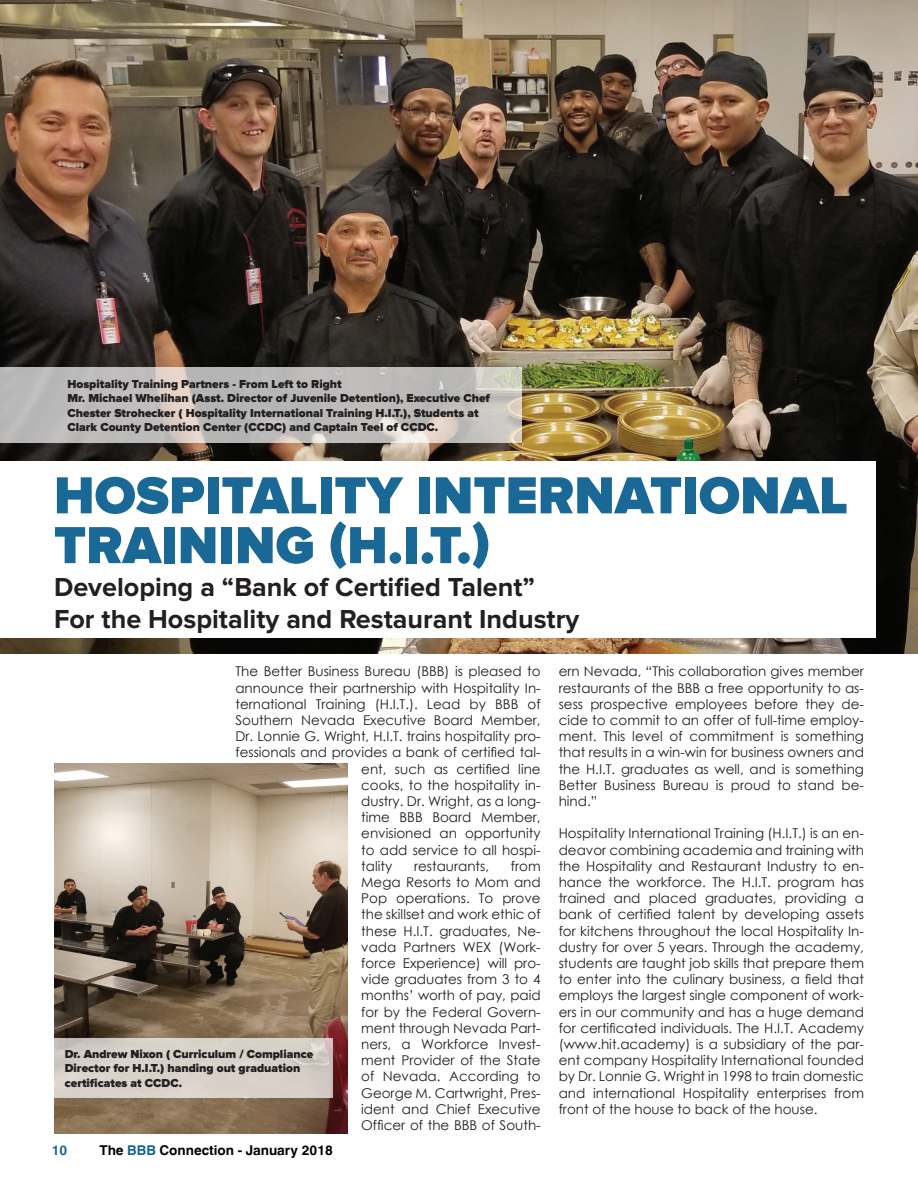
<style>
.page{position:relative;width:918px;height:1188px;background:#fff}
.page>*{position:absolute;margin:0;border:0;box-sizing:border-box;transform-origin:0 0}
.t1{font:900 54px/49.8px "Proxima Nova";color:#1a6896}
.t2{font:700 27px/32.4px "Proxima Nova";color:#231f20}
.t3{font:13.5px/16.2px "Century Gothic";color:#231f20;text-align:justify}
.t4{font:700 13.5px "Helvetica World";color:#000}
.t5{font:700 13.5px "Helvetica World";color:#146597}
.t6{font:900 12px/14.4px "Proxima Nova";color:#231f20}
.s1{color:#146597}
</style>
<div class="page">
<img style="left:0;top:0;width:918px;height:653px">
<img style="left:54px;top:764px;width:294px;height:370px">
<div style="left:0;top:462px;width:876px;height:176px;background:#fff"></div>
<svg style="left:54px;top:1038px;width:279px;height:59px;background:#d6cfc8"></svg>
<svg style="left:0;top:367px;width:522px;height:76px;background:#c0bdbb"></svg>
<p class="t6" style="left:68px;top:377px;width:424px">Hospitality Training Partners - From Left to Right<br>Mr. Michael Whelihan (Asst. Director of Juvenile Detention), Executive Chef Chester Strohecker ( Hospitality International Training H.I.T.), Students at Clark County Detention Center (CCDC) and Captain Teel of CCDC.</p>
<h1 class="t1" style="left:54px;top:473px;width:795px">HOSPITALITY INTERNATIONAL<br>TRAINING (H.I.T.)</h1>
<h2 class="t2" style="left:54px;top:572px;width:527px">Developing a “Bank of Certified Talent”<br>For the Hospitality and Restaurant Industry</h2>
<p class="t3" style="left:235px;top:663px;width:307px">The Better Business Bureau (BBB) is pleased to</p>
<p class="t3" style="left:235px;top:680px;width:307px">announce their partnership with Hospitality In-</p>
<p class="t3" style="left:235px;top:696px;width:307px">ternational Training (H.I.T.). Lead by BBB of</p>
<p class="t3" style="left:235px;top:712px;width:307px">Southern Nevada Executive Board Member,</p>
<p class="t3" style="left:235px;top:728px;width:307px">Dr. Lonnie G. Wright, H.I.T. trains hospitality pro-</p>
<p class="t3" style="left:235px;top:744px;width:307px">fessionals and provides a bank of certified tal-</p>
<p class="t3" style="left:361px;top:761px;width:181px">ent, such as certified line</p>
<p class="t3" style="left:361px;top:777px;width:181px">cooks, to the hospitality in-</p>
<p class="t3" style="left:361px;top:793px;width:181px">dustry. Dr. Wright, as a long-</p>
<p class="t3" style="left:361px;top:809px;width:181px">time BBB Board Member,</p>
<p class="t3" style="left:361px;top:825px;width:181px">envisioned an opportunity</p>
<p class="t3" style="left:361px;top:842px;width:181px">to add service to all hospi-</p>
<p class="t3" style="left:361px;top:858px;width:33px">tality</p>
<p class="t3" style="left:414px;top:858px;width:77px">restaurants,</p>
<p class="t3" style="left:361px;top:858px;width:181px;text-indent:150px">from Mega Resorts to Mom and Pop operations. To prove the skillset and work ethic of these H.I.T. graduates, Ne&shy;vada Partners WEX (Work&shy;force Experience) will pro&shy;vide graduates from 3 to 4 months’ worth of pay, paid for by the Federal Govern&shy;ment through Nevada Part&shy;ners, a Workforce Invest&shy;ment Provider of the State of Nevada. According to George M. Cartwright, Pres&shy;ident and Chief Executive Officer of the BBB of South-</p>
<p class="t6" style="left:65px;top:1047px;width:250px">Dr. Andrew Nixon ( Curriculum / Compliance<br>Director for H.I.T.) handing out graduation certificates at CCDC.</p>
<p class="t5" style="left:52px;top:1143px;width:17px">10</p>
<p class="t4" style="left:99px;top:1143px;width:235px">The <span class="s1">BBB</span> Connection - January 2018</p>
<p class="t3" style="left:559px;top:663px;width:307px">ern Nevada, “This collaboration gives member restaurants of the BBB a free opportunity to as&shy;sess prospective employees before they de&shy;cide to commit to an offer of full-time employ&shy;ment. This level of commitment is something that results in a win-win for business owners and the H.I.T. graduates as well, and is something Better Business Bureau is proud to stand be&shy;hind.”</p>
<p class="t3" style="left:559px;top:825px;width:307px">Hospitality International Training (H.I.T.) is an en&shy;deavor combining academia and training with the Hospitality and Restaurant Industry to en&shy;hance the workforce. The H.I.T. program has trained and placed graduates, providing a bank of certified talent by developing assets for kitchens throughout the local Hospitality In&shy;dustry for over 5 years. Through the academy, students are taught job skills that prepare them to enter into the culinary business, a field that employs the largest single component of work&shy;ers in our community and has a huge demand for certificated individuals. The H.I.T. Academy (www.hit.academy) is a subsidiary of the par&shy;ent company Hospitality International founded by Dr. Lonnie G. Wright in 1998 to train domestic and international Hospitality enterprises from front of the house to back of the house.</p>
</div>
